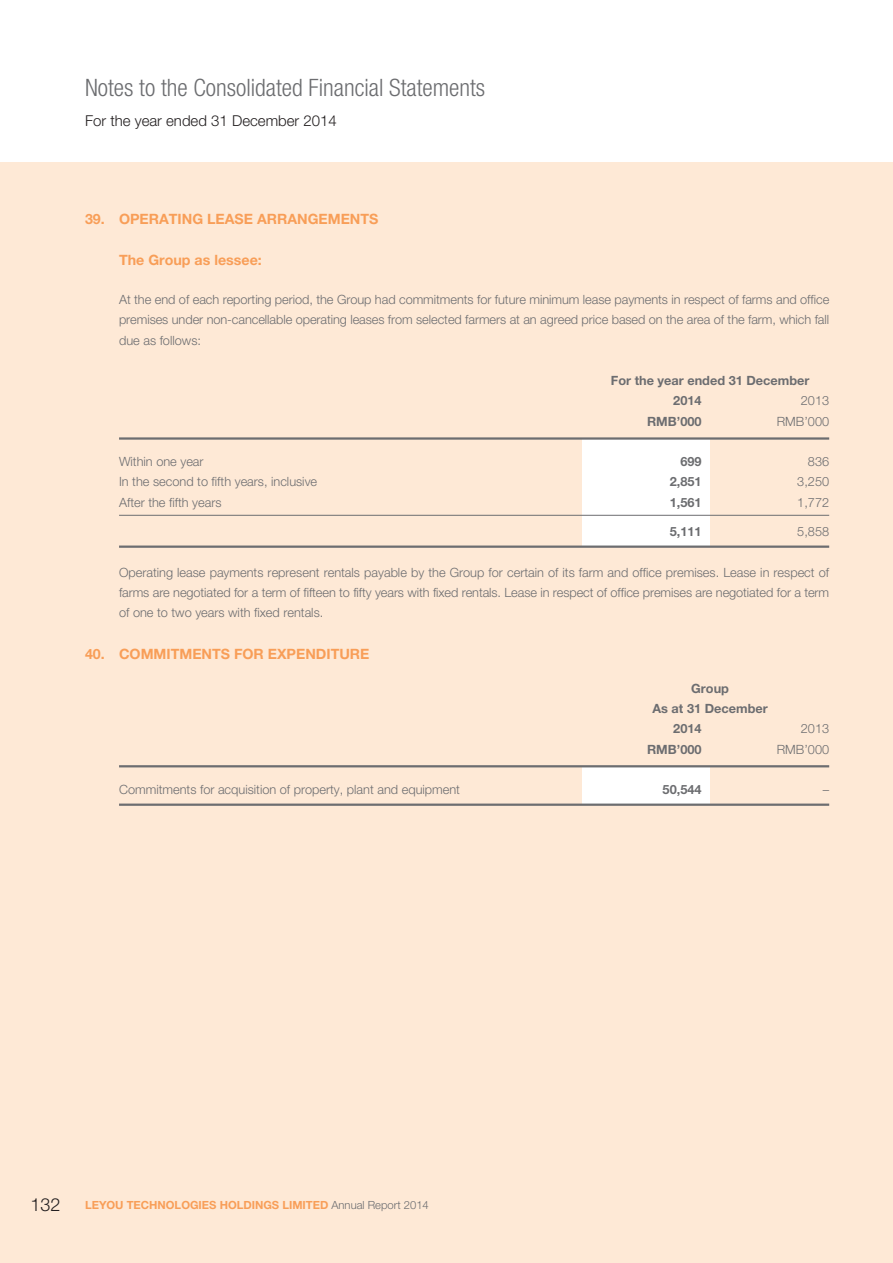
<style>
.page{position:relative;width:893px;height:1263px;background:#fff}
.page>*{position:absolute;margin:0;border:0;box-sizing:border-box;transform-origin:0 0}
.t1{font:300 condensed 24px "Helvetica Neue LT Std";color:#6c6d70}
.t2{font:300 18px "Helvetica Neue LT Std";color:#231f20}
.t3{font:300 15px "Helvetica Neue LT Std";color:#231f20}
.t4{font:700 14.25px "Helvetica Neue LT Std";color:#f89e58}
.t5{font:300 12.75px/20.2px "Helvetica Neue LT Std";color:#6c6d70;text-align:justify}
.t6{font:700 12.75px/20.2px "Helvetica Neue LT Std";color:#6c6d70}
.t7{font:700 11.25px "Helvetica Neue LT Std";color:#f89e58}
.s1{font-weight:300;color:#6c6d70}
</style>
<div class="page">
<div style="left:0;top:162px;width:893px;height:1101px;background:#fee9d6"></div>
<div style="left:583px;top:438px;width:127px;height:108px;background:#fff"></div>
<div style="left:583px;top:766px;width:127px;height:38px;background:#fff"></div>
<hr style="left:119px;top:437px;width:710px;height:3px;background:#6c6d70">
<hr style="left:119px;top:515px;width:710px;height:1px;background:#6c6d70">
<hr style="left:119px;top:545px;width:710px;height:3px;background:#6c6d70">
<hr style="left:119px;top:765px;width:710px;height:2px;background:#6c6d70">
<hr style="left:119px;top:803px;width:710px;height:3px;background:#6c6d70">
<h1 class="t1" style="left:85px;top:79px;width:402px">Notes to the Consolidated Financial Statements</h1>
<p class="t3" style="left:85px;top:115px;width:253px">For the year ended 31 December 2014</p>
<p class="t4" style="left:85px;top:214px;width:295px">39. OPERATING LEASE ARRANGEMENTS</p>
<p class="t4" style="left:119px;top:255px;width:144px">The Group as lessee:</p>
<p class="t5" style="left:119px;top:291px;width:712px">At the end of each reporting period, the Group had commitments for future minimum lease payments in respect of farms and office premises under non-cancellable operating leases from selected farmers at an agreed price based on the area of the farm, which fall due as follows:</p>
<p class="t6" style="left:673px;top:372px;width:138px;text-indent:-62px">For the year ended 31 December<br>2014</p>
<p class="t5" style="left:801px;top:392px;width:30px">2013</p>
<p class="t6" style="left:647px;top:413px;width:56px">RMB’000</p>
<p class="t5" style="left:777px;top:413px;width:54px">RMB’000</p>
<p class="t5" style="left:119px;top:453px;width:86px">Within one year</p>
<p class="t6" style="left:680px;top:453px;width:23px">699</p>
<p class="t5" style="left:808px;top:453px;width:23px">836</p>
<p class="t5" style="left:119px;top:473px;width:200px">In the second to fifth years, inclusive</p>
<p class="t6" style="left:670px;top:473px;width:33px">2,851</p>
<p class="t5" style="left:797px;top:473px;width:33px">3,250</p>
<p class="t5" style="left:119px;top:494px;width:104px">After the fifth years</p>
<p class="t6" style="left:670px;top:494px;width:33px">1,561</p>
<p class="t5" style="left:797px;top:494px;width:33px">1,772</p>
<p class="t6" style="left:670px;top:523px;width:33px">5,111</p>
<p class="t5" style="left:797px;top:523px;width:33px">5,858</p>
<p class="t5" style="left:119px;top:563px;width:712px">Operating lease payments represent rentals payable by the Group for certain of its farm and office premises. Lease in respect of farms are negotiated for a term of fifteen to fifty years with fixed rentals. Lease in respect of office premises are negotiated for a term of one to two years with fixed rentals.</p>
<p class="t4" style="left:85px;top:649px;width:286px">40. COMMITMENTS FOR EXPENDITURE</p>
<p class="t6" style="left:691px;top:680px;width:39px">Group</p>
<p class="t6" style="left:652px;top:700px;width:117px">As at 31 December</p>
<p class="t6" style="left:673px;top:720px;width:30px">2014</p>
<p class="t5" style="left:801px;top:720px;width:30px">2013</p>
<p class="t6" style="left:647px;top:740px;width:56px">RMB’000</p>
<p class="t5" style="left:777px;top:740px;width:54px">RMB’000</p>
<p class="t5" style="left:119px;top:781px;width:342px">Commitments for acquisition of property, plant and equipment</p>
<p class="t6" style="left:663px;top:781px;width:40px">50,544</p>
<p class="t5" style="left:823px;top:781px;width:8px">–</p>
<h2 class="t2" style="left:31px;top:1198px;width:32px">132</h2>
<p class="t7" style="left:85px;top:1200px;width:292px">SUMPO FOOD HOLD NGS LIMITED <span class="s1">Annual Report 2013</span></p>
<p class="t7" style="left:85px;top:1200px;width:345px">LEYOU TECHNOLOGIES HOLDINGS LIMITED <span class="s1">Annual Report 2014</span></p>
</div>
